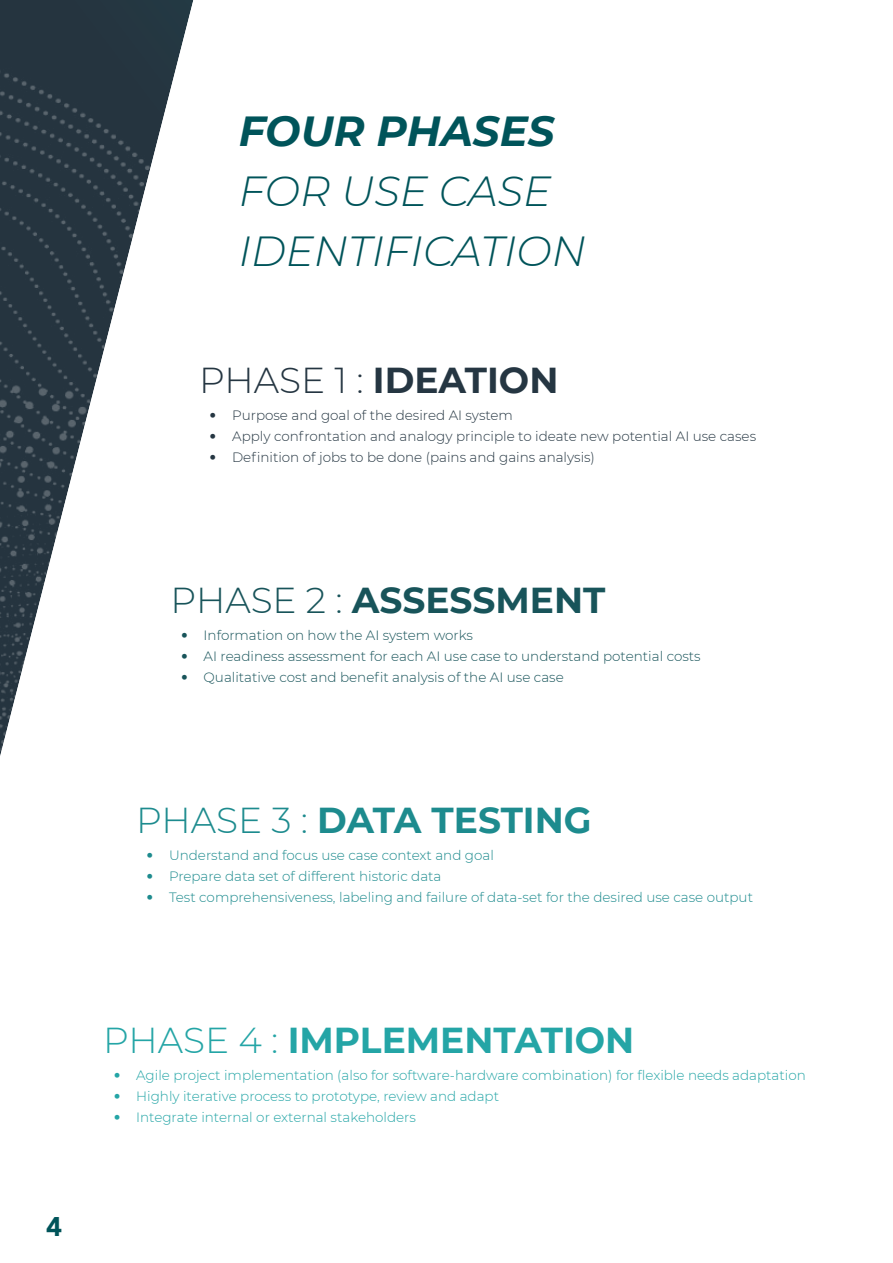
<style>
.page{position:relative;width:893px;height:1263px;background:#fff}
.page>*{position:absolute;margin:0;border:0;box-sizing:border-box;transform-origin:0 0}
.t1{font:italic 300 42px/60px "Montserrat";color:#00545a}
.t2{font:italic 700 42px "Montserrat";color:#00545a}
.t3{font:700 36px "Montserrat";color:#24a5a6}
.t4{font:700 36px "Montserrat";color:#1d8b8e}
.t5{font:700 36px "Montserrat";color:#18545a}
.t6{font:700 36px "Montserrat";color:#253642}
.t7{font:900 27px "Avenir";color:#00545a}
.t8{font:300 13.5px "Montserrat";color:#24a5a6}
.t9{font:300 13.5px "Montserrat";color:#1d8b8e}
.t10{font:300 13.5px "Montserrat";color:#253642}
.t11{font:300 13.5px "Montserrat";color:#18545a}
.s1{font-weight:300}
.s2{font-family:"Avenir Next Condensed";font-weight:400}
</style>
<div class="page">
<img style="left:0;top:0;width:193px;height:756px">
<h1 class="t2" style="left:239px;top:101px;width:318px">FOUR PHASES</h1>
<h1 class="t1" style="left:239px;top:164px;width:349px">FOR USE CASE<br>IDENTIFICATION</h1>
<h2 class="t6" style="left:199px;top:362px;width:361px"><span class="s1">PHASE 1 :</span> IDEATION</h2>
<p class="t10" style="left:210px;top:410px;width:305px"><span class="s2">•</span> Purpose and goal of the desired AI system</p>
<p class="t10" style="left:210px;top:431px;width:548px"><span class="s2">•</span> Apply confrontation and analogy principle to ideate new potential AI use cases</p>
<p class="t10" style="left:210px;top:448px;width:387px"><span class="s2">•</span> Definition of jobs to be done (pains and gains analysis)</p>
<h2 class="t5" style="left:171px;top:582px;width:436px"><span class="s1">PHASE 2 :</span> ASSESSMENT</h2>
<p class="t11" style="left:181px;top:630px;width:293px"><span class="s2">•</span> Information on how the AI system works</p>
<p class="t11" style="left:181px;top:651px;width:521px"><span class="s2">•</span> AI readiness assessment for each AI use case to understand potential costs</p>
<p class="t11" style="left:181px;top:668px;width:384px"><span class="s2">•</span> Qualitative cost and benefit analysis of the AI use case</p>
<h2 class="t4" style="left:136px;top:802px;width:457px"><span class="s1">PHASE 3 :</span> DATA TESTING</h2>
<p class="t9" style="left:147px;top:850px;width:349px"><span class="s2">•</span> Understand and focus use case context and goal</p>
<p class="t9" style="left:147px;top:871px;width:296px"><span class="s2">•</span> Prepare data set of different historic data</p>
<p class="t9" style="left:147px;top:892px;width:608px"><span class="s2">•</span> Test comprehensiveness, labeling and failure of data-set for the desired use case output</p>
<h3 class="t7" style="left:46px;top:1211px;width:17px">4</h3>
<h2 class="t3" style="left:103px;top:1023px;width:533px"><span class="s1">PHASE 4 :</span> IMPLEMENTATION</h2>
<p class="t8" style="left:114px;top:1066px;width:694px"><span class="s2">•</span> Agile project implementation (also for software-hardware combination) for flexible needs adaptation</p>
<p class="t8" style="left:114px;top:1091px;width:387px"><span class="s2">•</span> Highly iterative process to prototype, review and adapt</p>
<p class="t8" style="left:114px;top:1112px;width:304px"><span class="s2">•</span> Integrate internal or external stakeholders</p>
</div>
